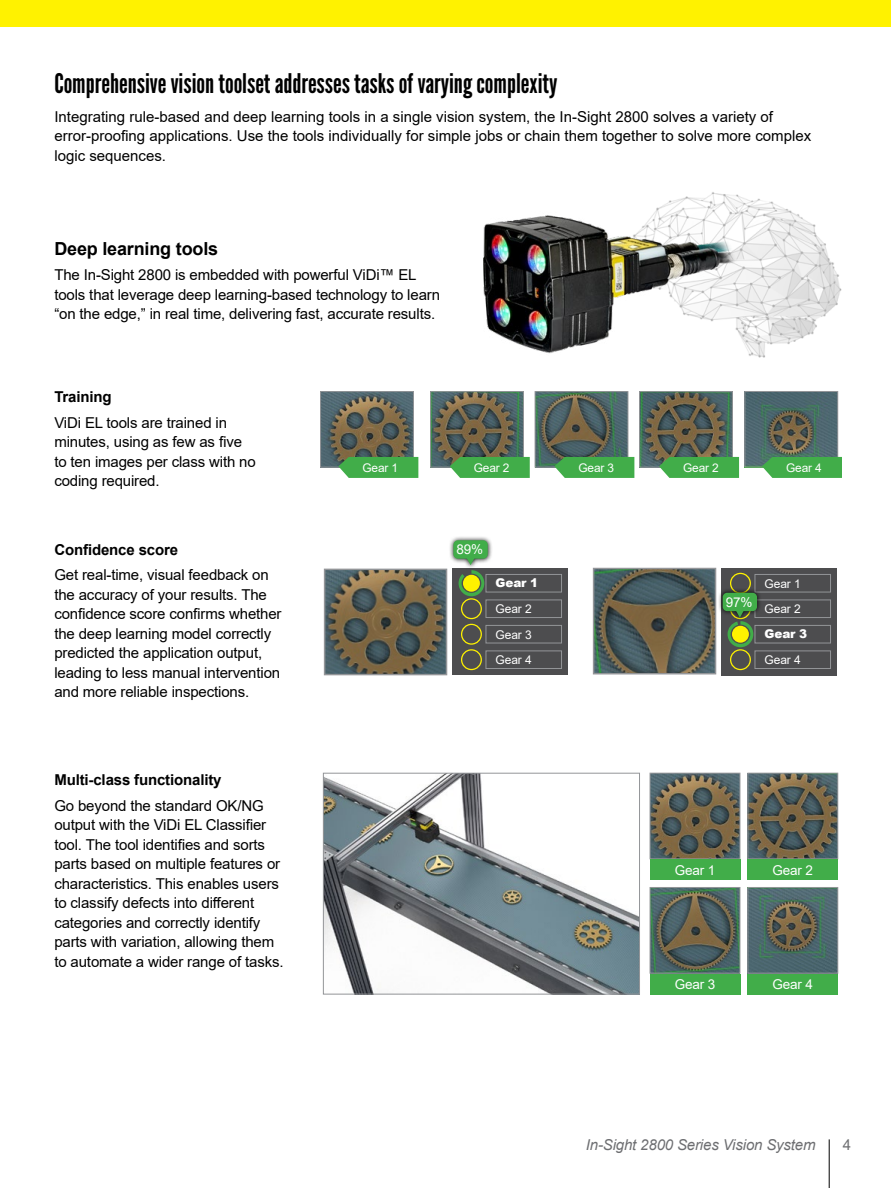
<style>
.page{position:relative;width:891px;height:1188px;background:#fff}
.page>*{position:absolute;margin:0;border:0;box-sizing:border-box;transform-origin:0 0}
.t1{font:27px "League Gothic";color:#000}
.t2{font:700 18px "Arial";letter-spacing:-.01em;color:#000}
.t3{font:15px/19.5px "Arial";letter-spacing:-.01em;color:#000}
.t4{font:700 15px "Arial";letter-spacing:-.01em;color:#000}
.t5{font:italic 15px "Arial";letter-spacing:-.01em;color:#6d6e71}
.t6{font:15px "Arial";color:#6d6e71}
.t7{font:13.5px "Arial";letter-spacing:-.01em;color:#fff}
.t8{font:12px/25.5px "Arial";letter-spacing:-.01em;color:#fff;text-align:justify}
.t9{font:900 12px "Arial";letter-spacing:-.01em;color:#fff}
.t10{font:11.85px "Arial";letter-spacing:-.01em;color:#fff}
</style>
<div class="page">
<img style="left:746px;top:393px;width:90px;height:72px">
<div style="left:744px;top:391px;width:94px;height:76px;border:1px solid #939598"></div>
<img style="left:655px;top:192px;width:187px;height:166px">
<img style="left:322px;top:393px;width:90px;height:73px">
<div style="left:320px;top:391px;width:94px;height:77px;border:1px solid #939598"></div>
<img style="left:432px;top:393px;width:90px;height:73px">
<div style="left:430px;top:391px;width:94px;height:77px;border:1px solid #939598"></div>
<img style="left:537px;top:393px;width:89px;height:73px">
<div style="left:535px;top:391px;width:93px;height:77px;border:1px solid #939598"></div>
<img style="left:641px;top:393px;width:90px;height:73px">
<div style="left:639px;top:391px;width:94px;height:77px;border:1px solid #939598"></div>
<svg style="left:338px;top:457px;width:80px;height:21px;background:#49ad50"></svg>
<svg style="left:762px;top:457px;width:80px;height:21px;background:#48ae50"></svg>
<svg style="left:450px;top:457px;width:80px;height:21px;background:#49ad50"></svg>
<svg style="left:554px;top:457px;width:80px;height:21px;background:#49ad50"></svg>
<svg style="left:659px;top:457px;width:80px;height:21px;background:#49ad50"></svg>
<img style="left:325px;top:775px;width:313px;height:218px">
<div style="left:323px;top:773px;width:317px;height:222px;border:1px solid #939598"></div>
<img style="left:750px;top:889px;width:86px;height:83px">
<div style="left:748px;top:887px;width:90px;height:87px;border:1px solid #939598"></div>
<img style="left:652px;top:775px;width:86px;height:82px">
<div style="left:650px;top:773px;width:90px;height:86px;border:1px solid #939598"></div>
<img style="left:750px;top:775px;width:86px;height:82px">
<div style="left:748px;top:773px;width:90px;height:86px;border:1px solid #939598"></div>
<img style="left:652px;top:889px;width:86px;height:83px">
<div style="left:650px;top:887px;width:90px;height:87px;border:1px solid #939598"></div>
<div style="left:650px;top:859px;width:90px;height:21px;background:#41ad49"></div>
<div style="left:748px;top:859px;width:90px;height:21px;background:#41ad49"></div>
<div style="left:650px;top:974px;width:90px;height:21px;background:#41ad49"></div>
<div style="left:748px;top:974px;width:90px;height:21px;background:#41ad49"></div>
<div style="left:452px;top:569px;width:116px;height:106px;background:#4d4d4f"></div>
<img style="left:327px;top:572px;width:117px;height:100px">
<div style="left:324px;top:569px;width:123px;height:106px;border:2px solid #939598"></div>
<div style="left:461px;top:624px;width:21px;height:21px;border:1px solid #fff200;border-radius:50%"></div>
<div style="left:486px;top:574px;width:76px;height:18px;border:1px solid #939598"></div>
<div style="left:461px;top:598px;width:21px;height:21px;border:1px solid #fff200;border-radius:50%"></div>
<div style="left:486px;top:600px;width:76px;height:18px;border:1px solid #939598"></div>
<div style="left:486px;top:625px;width:76px;height:18px;border:1px solid #939598"></div>
<div style="left:461px;top:649px;width:21px;height:21px;border:1px solid #fff200;border-radius:50%"></div>
<div style="left:486px;top:651px;width:76px;height:18px;border:1px solid #939598"></div>
<img style="left:596px;top:571px;width:117px;height:100px">
<div style="left:593px;top:568px;width:123px;height:106px;border:2px solid #939598"></div>
<div style="left:721px;top:568px;width:116px;height:107px;background:#4d4d4f"></div>
<div style="left:730px;top:573px;width:21px;height:21px;border:1px solid #fff200;border-radius:50%"></div>
<div style="left:755px;top:574px;width:76px;height:18px;border:1px solid #939598"></div>
<div style="left:755px;top:600px;width:76px;height:18px;border:1px solid #939598"></div>
<div style="left:755px;top:625px;width:76px;height:18px;border:1px solid #939598"></div>
<div style="left:730px;top:649px;width:21px;height:21px;border:1px solid #fff200;border-radius:50%"></div>
<div style="left:755px;top:651px;width:76px;height:18px;border:1px solid #939598"></div>
<img style="left:483px;top:212px;width:266px;height:144px">
<svg style="left:450px;top:537px;width:43px;height:32px"></svg>
<div style="left:453px;top:540px;width:35px;height:19px;background:#41ad49;border-radius:4px"></div>
<svg style="left:459px;top:558px;width:25px;height:38px"></svg>
<svg style="left:719px;top:588px;width:43px;height:30px"></svg>
<div style="left:723px;top:593px;width:34px;height:18px;background:#41ad49;border-radius:4px"></div>
<svg style="left:728px;top:611px;width:25px;height:36px"></svg>
<hr style="left:829px;top:1139px;width:1px;height:49px;background:#000">
<div style="left:0;top:0;width:891px;height:27px;background:#fff200"></div>
<h1 class="t1" style="left:54px;top:68px;width:505px">Comprehensive vision toolset addresses tasks of varying complexity</h1>
<p class="t3" style="left:54px;top:107px;width:758px">Integrating rule-based and deep learning tools in a single vision system, the In-Sight 2800 solves a variety of error-proofing applications. Use the tools individually for simple jobs or chain them together to solve more complex logic sequences.</p>
<p class="t2" style="left:54px;top:236px;width:165px">Deep learning tools</p>
<p class="t3" style="left:54px;top:265px;width:387px">The In-Sight 2800 is embedded with powerful ViDi™ EL tools that leverage deep learning-based technology to learn “on the edge,” in real time, delivering fast, accurate results.</p>
<p class="t4" style="left:54px;top:386px;width:59px">Training</p>
<p class="t3" style="left:54px;top:412px;width:203px">ViDi EL tools are trained in minutes, using as few as five to ten images per class with no coding required.</p>
<p class="t4" style="left:54px;top:539px;width:125px">Confidence score</p>
<p class="t3" style="left:54px;top:565px;width:229px">Get real-time, visual feedback on the accuracy of your results. The confidence score confirms whether the deep learning model correctly predicted the application output, leading to less manual intervention and more reliable inspections.</p>
<p class="t4" style="left:54px;top:769px;width:169px">Multi-class functionality</p>
<p class="t3" style="left:54px;top:796px;width:231px">Go beyond the standard OK/NG output with the ViDi EL Classifier tool. The tool identifies and sorts parts based on multiple features or characteristics. This enables users to classify defects into different categories and correctly identify parts with variation, allowing them to automate a wider range of tasks.</p>
<p class="t10" style="left:362px;top:459px;width:37px">Gear 1</p>
<p class="t10" style="left:474px;top:459px;width:37px">Gear 2</p>
<p class="t10" style="left:578px;top:459px;width:37px">Gear 3</p>
<p class="t10" style="left:683px;top:459px;width:37px">Gear 2</p>
<p class="t10" style="left:786px;top:459px;width:37px">Gear 4</p>
<p class="t7" style="left:457px;top:540px;width:28px">89%</p>
<p class="t9" style="left:496px;top:574px;width:44px">Gear 1</p>
<p class="t8" style="left:496px;top:596px;width:38px">Gear 2<br>Gear 3<br>Gear 4</p>
<p class="t7" style="left:726px;top:593px;width:28px">97%</p>
<p class="t8" style="left:765px;top:571px;width:38px">Gear 1<br>Gear 2</p>
<p class="t9" style="left:765px;top:625px;width:44px">Gear 3</p>
<p class="t8" style="left:765px;top:647px;width:38px">Gear 4</p>
<p class="t7" style="left:675px;top:861px;width:42px">Gear 1</p>
<p class="t7" style="left:773px;top:861px;width:42px">Gear 2</p>
<p class="t7" style="left:675px;top:975px;width:42px">Gear 3</p>
<p class="t7" style="left:773px;top:975px;width:42px">Gear 4</p>
<p class="t5" style="left:586px;top:1135px;width:231px">In-Sight 2800 Series Vision System</p>
<p class="t6" style="left:843px;top:1135px;width:10px">4</p>
</div>
